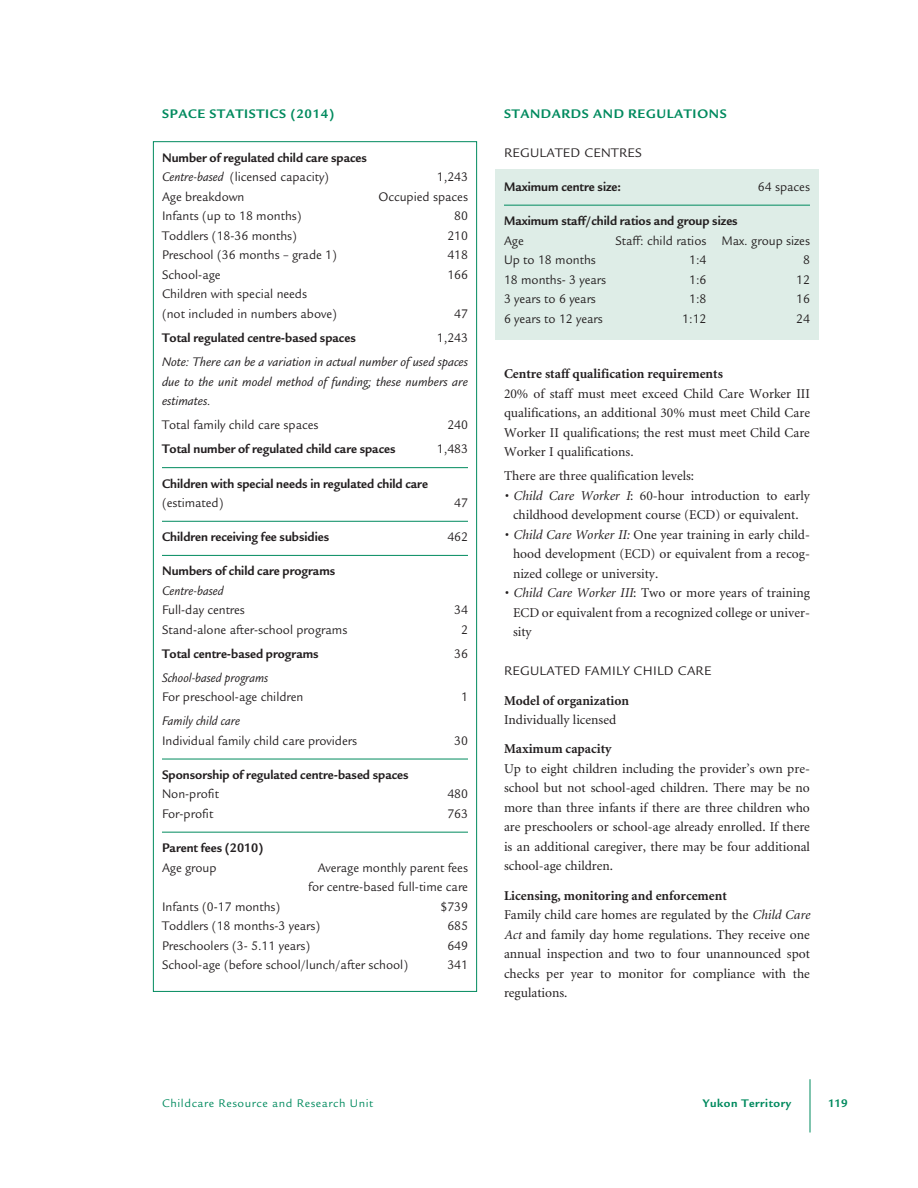
<style>
.page{position:relative;width:918px;height:1188px;background:#fff}
.page>*{position:absolute;margin:0;border:0;box-sizing:border-box;transform-origin:0 0}
.chart_text_no{font:13.5px "Legacy San ITC";color:#231f20;scale:.95 1}
.text_1_no{font:13.5px/19.5px "Minion";color:#231f20;text-align:justify}
.text_1_no___bullets{font:13.5px/19.5px "Minion";color:#231f20;text-align:justify}
.chart_A_head_p9_75_a{font:700 13.5px "Legacy San ITC";color:#231f20;scale:.95 1}
.chart_notes_p3_25{font:italic 13.5px/19.5px "Legacy San ITC";color:#231f20;text-align:justify}
.chart_text_no-2{font:700 13.5px "Legacy San ITC";color:#231f20;scale:.95 1}
.D_head_p6_5_a{font:700 13.5px "Minion";color:#231f20}
.chart_text_no-3{font:italic 13.5px "Legacy San ITC";color:#231f20;scale:.95 1}
.B_head_1p7_5_a_p6{font:700 13.5px "Legacy San ITC";letter-spacing:.05em;color:#008a5e}
.C_head_1p1_a{font:13.5px "Legacy San ITC";letter-spacing:.025em;color:#231f20}
.D_head_1p1_a{font:700 13.5px "Minion";color:#231f20}
.text_2_1_4{font:13.5px "Minion";color:#231f20}
.chart_A_head_p9_75_a-2{font:13.5px "Legacy San ITC";color:#231f20;scale:.95 1}
.t1{font:12px "Legacy San ITC";letter-spacing:.05em;color:#008a5e}
.t2{font:700 12px "Legacy San ITC";letter-spacing:.05em;color:#008a5e}
.s1{font-style:italic}
</style>
<div class="page">
<hr style="left:810px;top:1079px;width:1px;height:53px;background:#008a5e">
<div style="left:495px;top:169px;width:324px;height:171px;background:#deede7"></div>
<div style="left:153px;top:141px;width:324px;height:851px;background:#fff;border:1px solid #008a5e"></div>
<hr style="left:162px;top:467px;width:306px;height:1px;background:#008a5e">
<hr style="left:162px;top:521px;width:306px;height:1px;background:#008a5e">
<hr style="left:162px;top:555px;width:306px;height:1px;background:#008a5e">
<hr style="left:162px;top:759px;width:306px;height:1px;background:#008a5e">
<hr style="left:162px;top:832px;width:306px;height:1px;background:#008a5e">
<hr style="left:504px;top:205px;width:306px;height:1px;background:#008a5e">
<p class="B_head_1p7_5_a_p6" style="left:162px;top:106px;width:174px">SPACE STATISTICS (2014)</p>
<p class="chart_A_head_p9_75_a" style="left:162px;top:150px;width:217px">Number of regulated child care spaces</p>
<p class="chart_text_no" style="left:162px;top:169px;width:177px"><span class="s1">Centre-based</span> (licensed capacity)</p>
<p class="chart_text_no" style="left:437px;top:169px;width:34px">1,243</p>
<p class="chart_text_no" style="left:162px;top:189px;width:88px">Age breakdown</p>
<p class="chart_text_no" style="left:378px;top:189px;width:96px">Occupied spaces</p>
<p class="chart_text_no" style="left:162px;top:208px;width:149px">Infants (up to 18 months)</p>
<p class="chart_text_no" style="left:454px;top:208px;width:16px">80</p>
<p class="chart_text_no" style="left:162px;top:228px;width:144px">Toddlers (18-36 months)</p>
<p class="chart_text_no" style="left:447px;top:228px;width:23px">210</p>
<p class="chart_text_no" style="left:162px;top:247px;width:186px">Preschool (36 months – grade 1)</p>
<p class="chart_text_no" style="left:447px;top:247px;width:23px">418</p>
<p class="chart_text_no" style="left:162px;top:267px;width:63px">School-age</p>
<p class="chart_text_no" style="left:447px;top:267px;width:23px">166</p>
<p class="chart_text_no" style="left:162px;top:286px;width:154px">Children with special needs</p>
<p class="chart_text_no" style="left:162px;top:306px;width:186px">(not included in numbers above)</p>
<p class="chart_text_no" style="left:454px;top:306px;width:16px">47</p>
<p class="chart_text_no-2" style="left:162px;top:330px;width:206px">Total regulated centre-based spaces</p>
<p class="chart_text_no" style="left:437px;top:330px;width:34px">1,243</p>
<p class="chart_notes_p3_25" style="left:162px;top:353px;width:308px">Note: There can be a variation in actual number of used spaces due to the unit model method of funding; these numbers are estimates.</p>
<p class="chart_text_no" style="left:162px;top:418px;width:166px">Total family child care spaces</p>
<p class="chart_text_no" style="left:447px;top:418px;width:23px">240</p>
<p class="chart_text_no-2" style="left:162px;top:441px;width:247px">Total number of regulated child care spaces</p>
<p class="chart_text_no" style="left:437px;top:442px;width:34px">1,483</p>
<p class="chart_A_head_p9_75_a" style="left:162px;top:476px;width:282px">Children with special needs in regulated child care</p>
<p class="chart_text_no" style="left:162px;top:495px;width:66px">(estimated)</p>
<p class="chart_text_no" style="left:454px;top:495px;width:16px">47</p>
<p class="chart_A_head_p9_75_a" style="left:162px;top:529px;width:178px">Children receiving fee subsidies</p>
<p class="chart_A_head_p9_75_a-2" style="left:447px;top:529px;width:23px">462</p>
<p class="chart_A_head_p9_75_a" style="left:162px;top:563px;width:184px">Numbers of child care programs</p>
<p class="chart_text_no-3" style="left:162px;top:583px;width:66px">Centre-based</p>
<p class="chart_text_no" style="left:162px;top:602px;width:89px">Full-day centres</p>
<p class="chart_text_no" style="left:454px;top:602px;width:16px">34</p>
<p class="chart_text_no" style="left:162px;top:622px;width:197px">Stand-alone after-school programs</p>
<p class="chart_text_no" style="left:461px;top:622px;width:9px">2</p>
<p class="chart_text_no-2" style="left:162px;top:646px;width:166px">Total centre-based programs</p>
<p class="chart_text_no" style="left:454px;top:646px;width:16px">36</p>
<p class="chart_text_no-3" style="left:162px;top:670px;width:113px">School-based programs</p>
<p class="chart_text_no" style="left:162px;top:689px;width:150px">For preschool-age children</p>
<p class="chart_text_no" style="left:461px;top:689px;width:9px">1</p>
<p class="chart_text_no-3" style="left:162px;top:714px;width:84px">Family child care</p>
<p class="chart_text_no" style="left:162px;top:733px;width:207px">Individual family child care providers</p>
<p class="chart_text_no" style="left:454px;top:733px;width:16px">30</p>
<p class="chart_A_head_p9_75_a" style="left:162px;top:767px;width:261px">Sponsorship of regulated centre-based spaces</p>
<p class="chart_text_no" style="left:162px;top:787px;width:61px">Non-profit</p>
<p class="chart_text_no" style="left:447px;top:787px;width:23px">480</p>
<p class="chart_text_no" style="left:162px;top:806px;width:55px">For-profit</p>
<p class="chart_text_no" style="left:447px;top:806px;width:23px">763</p>
<p class="chart_A_head_p9_75_a" style="left:162px;top:840px;width:108px">Parent fees (2010)</p>
<p class="chart_text_no" style="left:162px;top:860px;width:59px">Age group</p>
<p class="chart_text_no" style="left:318px;top:860px;width:160px">Average monthly parent fees</p>
<p class="chart_text_no" style="left:308px;top:879px;width:170px">for centre-based full-time care</p>
<p class="chart_text_no" style="left:162px;top:899px;width:126px">Infants (0-17 months)</p>
<p class="chart_text_no" style="left:440px;top:899px;width:30px">$739</p>
<p class="chart_text_no" style="left:162px;top:918px;width:168px">Toddlers (18 months-3 years)</p>
<p class="chart_text_no" style="left:447px;top:918px;width:23px">685</p>
<p class="chart_text_no" style="left:162px;top:938px;width:157px">Preschoolers (3- 5.11 years)</p>
<p class="chart_text_no" style="left:447px;top:938px;width:23px">649</p>
<p class="chart_text_no" style="left:162px;top:957px;width:261px">School-age (before school/lunch/after school)</p>
<p class="chart_text_no" style="left:447px;top:957px;width:23px">341</p>
<p class="B_head_1p7_5_a_p6" style="left:504px;top:106px;width:224px">STANDARDS AND REGULATIONS</p>
<p class="C_head_1p1_a" style="left:504px;top:145px;width:139px">REGULATED CENTRES</p>
<p class="chart_A_head_p9_75_a" style="left:504px;top:179px;width:125px">Maximum centre size:</p>
<p class="chart_A_head_p9_75_a-2" style="left:758px;top:179px;width:56px">64 spaces</p>
<p class="chart_A_head_p9_75_a" style="left:504px;top:213px;width:248px">Maximum staff/child ratios and group sizes</p>
<p class="chart_text_no" style="left:504px;top:233px;width:22px">Age</p>
<p class="chart_text_no" style="left:615px;top:233px;width:206px">Staff: child ratios Max. group sizes</p>
<p class="chart_text_no" style="left:504px;top:252px;width:98px">Up to 18 months</p>
<p class="chart_text_no" style="left:689px;top:252px;width:20px">1:4</p>
<p class="chart_text_no" style="left:803px;top:252px;width:9px">8</p>
<p class="chart_text_no" style="left:504px;top:272px;width:109px">18 months- 3 years</p>
<p class="chart_text_no" style="left:689px;top:272px;width:20px">1:6</p>
<p class="chart_text_no" style="left:796px;top:272px;width:16px">12</p>
<p class="chart_text_no" style="left:504px;top:291px;width:98px">3 years to 6 years</p>
<p class="chart_text_no" style="left:689px;top:291px;width:20px">1:8</p>
<p class="chart_text_no" style="left:796px;top:291px;width:16px">16</p>
<p class="chart_text_no" style="left:504px;top:311px;width:106px">6 years to 12 years</p>
<p class="chart_text_no" style="left:682px;top:311px;width:27px">1:12</p>
<p class="chart_text_no" style="left:796px;top:311px;width:16px">24</p>
<p class="D_head_1p1_a" style="left:504px;top:367px;width:220px">Centre staff qualification requirements</p>
<p class="text_1_no" style="left:504px;top:384px;width:308px">20% of staff must meet exceed Child Care Worker III qualifications, an additional 30% must meet Child Care Worker II qualifications; the rest must meet Child Care Worker I qualifications.</p>
<p class="text_2_1_4" style="left:504px;top:469px;width:192px">There are three qualification levels:</p>
<p class="text_1_no___bullets" style="left:504px;top:486px;width:307px;text-align:center"><span class="s1">• Child Care Worker I</span>: 60-hour introduction to early childhood development course (ECD) or equivalent.</p>
<p class="text_1_no___bullets" style="left:513px;top:525px;width:299px;text-indent:-9px"><span class="s1">• Child Care Worker II:</span> One year training in early child&shy;hood development (ECD) or equivalent from a recog&shy;nized college or university.</p>
<p class="text_1_no___bullets" style="left:513px;top:584px;width:299px;text-indent:-9px"><span class="s1">• Child Care Worker III</span>: Two or more years of training ECD or equivalent from a recognized college or univer&shy;sity</p>
<p class="C_head_1p1_a" style="left:504px;top:664px;width:209px">REGULATED FAMILY CHILD CARE</p>
<p class="D_head_p6_5_a" style="left:504px;top:693px;width:127px">Model of organization</p>
<p class="text_1_no" style="left:504px;top:711px;width:114px">Individually licensed</p>
<p class="D_head_p6_5_a" style="left:504px;top:742px;width:109px">Maximum capacity</p>
<p class="text_1_no" style="left:504px;top:759px;width:308px">Up to eight children including the provider’s own pre&shy;school but not school-aged children. There may be no more than three infants if there are three children who are preschoolers or school-age already enrolled. If there is an additional caregiver, there may be four additional school-age children.</p>
<p class="D_head_p6_5_a" style="left:504px;top:888px;width:224px">Licensing, monitoring and enforcement</p>
<p class="text_1_no" style="left:504px;top:906px;width:308px">Family child care homes are regulated by the <span class="s1">Child Care Act</span> and family day home regulations. They receive one annual inspection and two to four unannounced spot checks per year to monitor for compliance with the regulations.</p>
<p class="t1" style="left:162px;top:1096px;width:213px">Childcare Resource and Research Unit</p>
<p class="t2" style="left:703px;top:1096px;width:90px">Yukon Territory</p>
<p class="t2" style="left:828px;top:1096px;width:21px">119</p>
</div>
